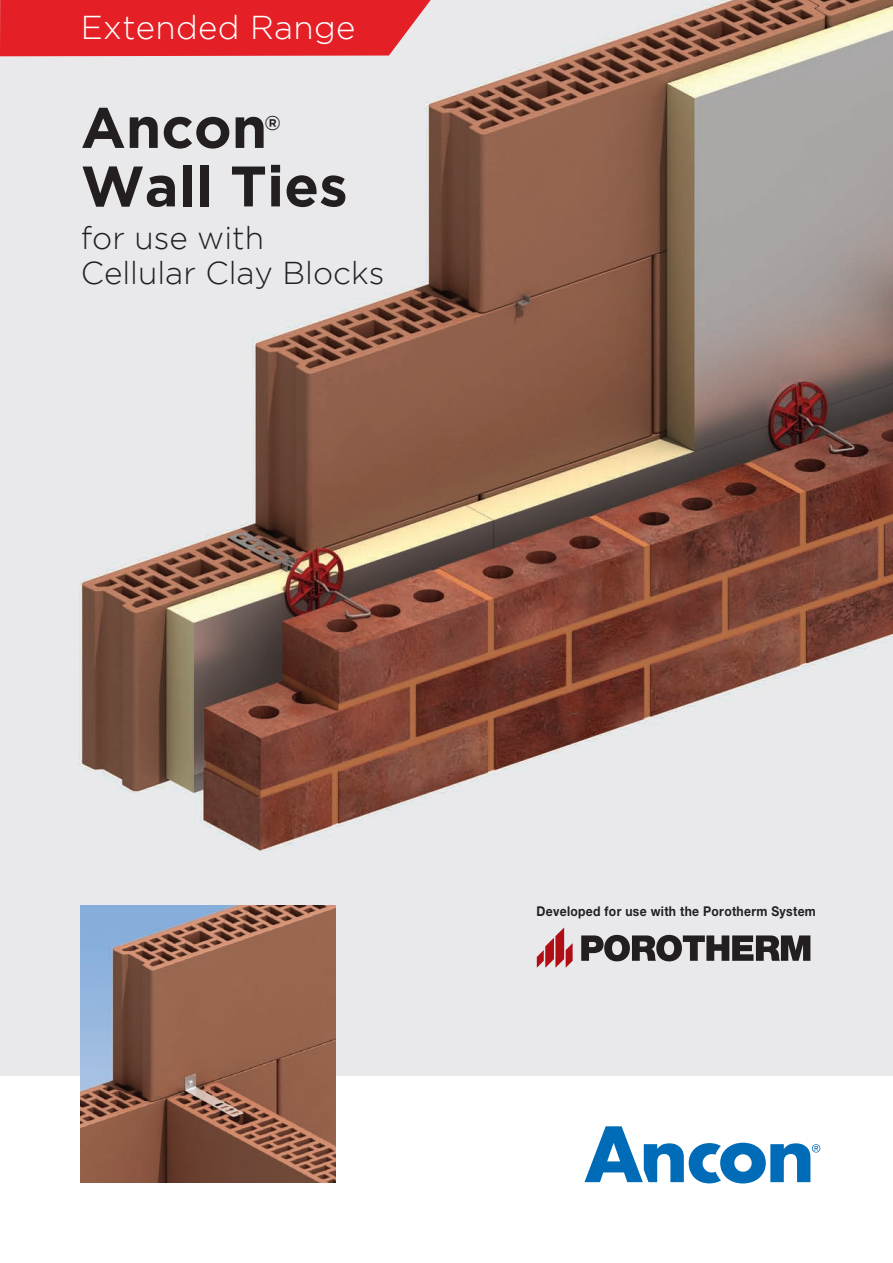
<style>
.page{position:relative;width:893px;height:1263px;background:#fff}
.page>*{position:absolute;margin:0;border:0;box-sizing:border-box;transform-origin:0 0}
.t1{font:700 57px "Gotham";color:#231f20}
.t2{font:300 33px "Gotham";letter-spacing:.01em;color:#fff}
.t3{font:300 31.5px/34.5px "Gotham";color:#231f20}
.t4{font:700 19.8px "Gotham";color:#231f20}
.t5{font:700 13.5px "Helvetica Neue";letter-spacing:.025em;color:#231f20;scale:.9 1}
</style>
<div class="page">
<img style="left:0;top:0;width:893px;height:1076px">
<div style="left:0;top:0;width:431px;height:56px;background:#e41f25"></div>
<svg style="left:537px;top:927px;width:36px;height:41px"></svg>
<svg style="left:581px;top:935px;width:229px;height:26px;background:#656264"></svg>
<img style="left:81px;top:906px;width:255px;height:276px">
<svg style="left:584px;top:1126px;width:236px;height:57px"></svg>
<p class="t2" style="left:81px;top:9px;width:276px">Extended Range</p>
<p class="t1" style="left:81px;top:95px;width:188px">Ancon</p>
<p class="t4" style="left:264px;top:111px;width:18px">®</p>
<p class="t1" style="left:81px;top:153px;width:268px">Wall Ties</p>
<p class="t3" style="left:81px;top:221px;width:305px">for use with<br>Cellular Clay Blocks</p>
<p class="t5" style="left:537px;top:903px;width:312px">Developed for use with the Porotherm System</p>
</div>
